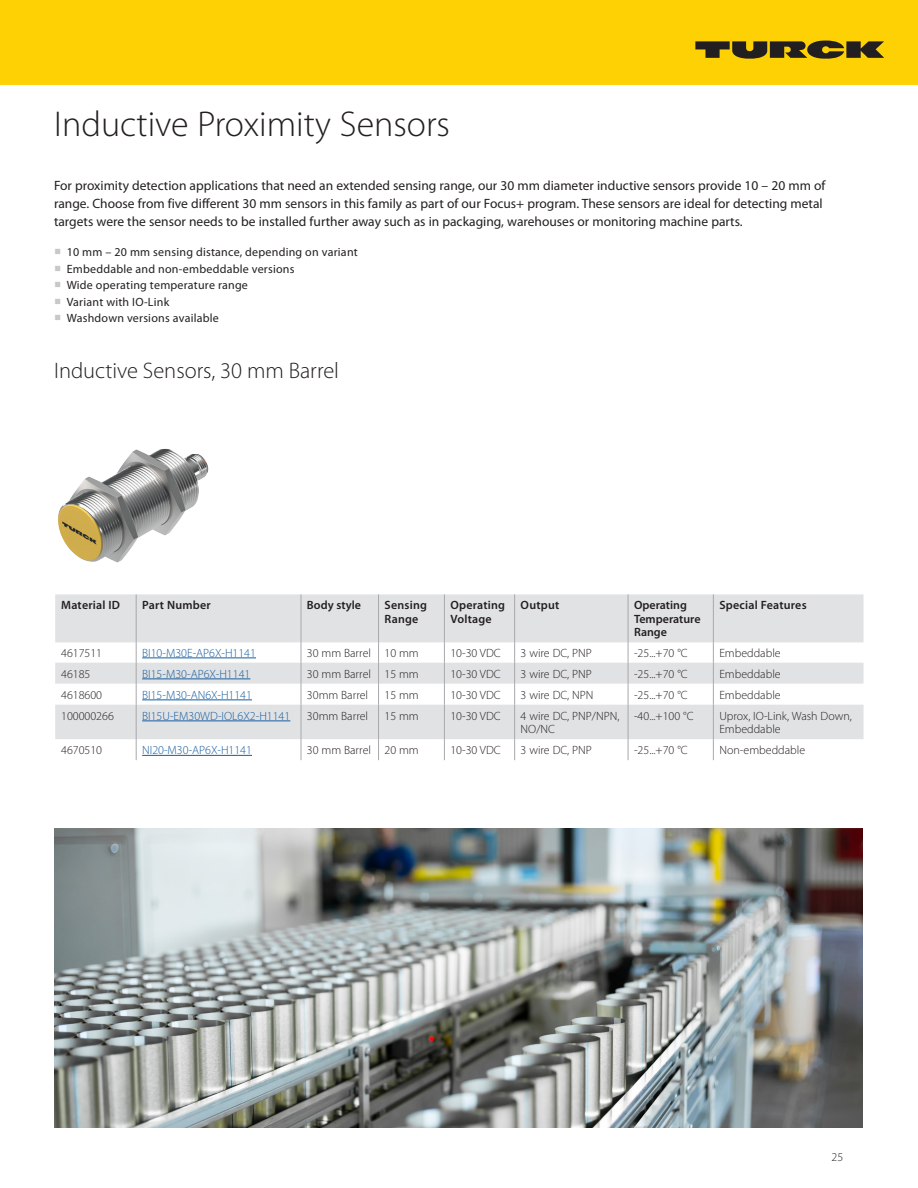
<style>
.page{position:relative;width:918px;height:1188px;background:#fff}
.page>*{position:absolute;margin:0;border:0;box-sizing:border-box;transform-origin:0 0}
.copyright{font:300 36px "Myriad Pro";color:#231f20}
.bro_headline_copy_light{font:300 22.5px "Myriad Pro";color:#231f20}
.copyright-2{font:13.5px/18px "Myriad Pro";color:#231f20}
.copyright-3{font:300 12px/13.5px "Myriad Pro";color:#231f20}
.t1{font:12px "Myriad Pro";letter-spacing:.02em;color:#231f20}
.copyright-4{font:300 12px "Myriad Pro";color:#175d9e}
.bro_copy_table{font:600 12px/13.5px "Myriad Pro";letter-spacing:.02em;color:#231f20}
.copyright-5{font:600 12px/13.5px "Myriad Pro";color:#231f20}
.s1{font-family:"Minion Pro";font-size:18px;color:#c7c8ca}
</style>
<div class="page">
<div style="left:0;top:0;width:918px;height:84px;background:#fed105"></div>
<svg style="left:695px;top:41px;width:189px;height:18px"></svg>
<svg style="left:55px;top:594px;width:809px;height:145px;fill:#e1e2e4"></svg>
<svg style="left:378px;top:739px;width:1px;height:21px"></svg>
<hr style="left:378px;top:594px;width:1px;height:48px;background:#a8a9ad">
<svg style="left:378px;top:642px;width:1px;height:63px"></svg>
<hr style="left:378px;top:705px;width:1px;height:34px;background:#a8a9ad">
<hr style="left:444px;top:705px;width:1px;height:34px;background:#a8a9ad">
<hr style="left:514px;top:705px;width:1px;height:34px;background:#a8a9ad">
<hr style="left:628px;top:705px;width:1px;height:34px;background:#a8a9ad">
<hr style="left:713px;top:705px;width:1px;height:34px;background:#a8a9ad">
<svg style="left:444px;top:739px;width:1px;height:21px"></svg>
<svg style="left:514px;top:739px;width:1px;height:21px"></svg>
<svg style="left:628px;top:739px;width:1px;height:21px"></svg>
<svg style="left:713px;top:739px;width:1px;height:21px"></svg>
<svg style="left:444px;top:642px;width:1px;height:63px"></svg>
<svg style="left:514px;top:642px;width:1px;height:63px"></svg>
<svg style="left:628px;top:642px;width:1px;height:63px"></svg>
<svg style="left:713px;top:642px;width:1px;height:63px"></svg>
<hr style="left:444px;top:594px;width:1px;height:48px;background:#a8a9ad">
<hr style="left:514px;top:594px;width:1px;height:48px;background:#a8a9ad">
<hr style="left:628px;top:594px;width:1px;height:48px;background:#a8a9ad">
<hr style="left:713px;top:594px;width:1px;height:48px;background:#a8a9ad">
<svg style="left:136px;top:642px;width:1px;height:63px"></svg>
<svg style="left:301px;top:642px;width:1px;height:63px"></svg>
<hr style="left:136px;top:705px;width:1px;height:34px;background:#a8a9ad">
<hr style="left:301px;top:705px;width:1px;height:34px;background:#a8a9ad">
<svg style="left:136px;top:739px;width:1px;height:21px"></svg>
<svg style="left:301px;top:739px;width:1px;height:21px"></svg>
<hr style="left:136px;top:594px;width:1px;height:48px;background:#a8a9ad">
<hr style="left:301px;top:594px;width:1px;height:48px;background:#a8a9ad">
<hr style="left:142px;top:658px;width:114px;height:1px;background:#175d9e">
<hr style="left:142px;top:679px;width:108px;height:1px;background:#175d9e">
<hr style="left:142px;top:700px;width:110px;height:1px;background:#175d9e">
<hr style="left:142px;top:721px;width:148px;height:1px;background:#175d9e">
<hr style="left:142px;top:755px;width:110px;height:1px;background:#175d9e">
<img style="left:58px;top:448px;width:151px;height:115px">
<img style="left:54px;top:828px;width:809px;height:300px">
<p class="copyright" style="left:54px;top:104px;width:398px">Inductive Proximity Sensors</p>
<p class="copyright-2" style="left:54px;top:176px;width:773px">For proximity detection applications that need an extended sensing range, our 30 mm diameter inductive sensors provide 10 – 20 mm of range. Choose from five different 30 mm sensors in this family as part of our Focus+ program. These sensors are ideal for detecting metal targets were the sensor needs to be installed further away such as in packaging, warehouses or monitoring machine parts.</p>
<p class="t1" style="left:54px;top:245px;width:305px"><span class="s1">■</span> 10 mm – 20 mm sensing distance, depending on variant</p>
<p class="t1" style="left:54px;top:261px;width:242px"><span class="s1">■</span> Embeddable and non-embeddable versions</p>
<p class="t1" style="left:54px;top:278px;width:195px"><span class="s1">■</span> Wide operating temperature range</p>
<p class="t1" style="left:54px;top:294px;width:117px"><span class="s1">■</span> Variant with IO-Link</p>
<p class="t1" style="left:54px;top:311px;width:166px"><span class="s1">■</span> Washdown versions available</p>
<p class="bro_headline_copy_light" style="left:54px;top:358px;width:287px">Inductive Sensors, 30 mm Barrel</p>
<p class="bro_copy_table" style="left:61px;top:598px;width:60px">Material ID</p>
<p class="bro_copy_table" style="left:142px;top:598px;width:70px">Part Number</p>
<p class="copyright-5" style="left:307px;top:598px;width:56px">Body style</p>
<p class="bro_copy_table" style="left:385px;top:598px;width:44px">Sensing<br>Range</p>
<p class="bro_copy_table" style="left:450px;top:598px;width:56px">Operating<br>Voltage</p>
<p class="bro_copy_table" style="left:521px;top:598px;width:40px">Output</p>
<p class="copyright-5" style="left:634px;top:598px;width:68px">Operating<br>Temperature<br>Range</p>
<p class="bro_copy_table" style="left:719px;top:598px;width:89px">Special Features</p>
<p class="copyright-3" style="left:61px;top:646px;width:42px">4617511</p>
<p class="copyright-4" style="left:142px;top:646px;width:115px">BI10-M30E-AP6X-H1141</p>
<p class="copyright-3" style="left:307px;top:646px;width:66px">30 mm Barrel</p>
<p class="copyright-3" style="left:385px;top:646px;width:36px">10 mm</p>
<p class="copyright-3" style="left:450px;top:646px;width:52px">10-30 VDC</p>
<p class="copyright-3" style="left:521px;top:646px;width:73px">3 wire DC, PNP</p>
<p class="copyright-3" style="left:634px;top:646px;width:55px">-25...+70 °C</p>
<p class="copyright-3" style="left:719px;top:646px;width:63px">Embeddable</p>
<p class="copyright-3" style="left:61px;top:667px;width:31px">46185</p>
<p class="copyright-4" style="left:142px;top:667px;width:110px">BI15-M30-AP6X-H1141</p>
<p class="copyright-3" style="left:307px;top:667px;width:66px">30 mm Barrel</p>
<p class="copyright-3" style="left:385px;top:667px;width:36px">15 mm</p>
<p class="copyright-3" style="left:450px;top:667px;width:52px">10-30 VDC</p>
<p class="copyright-3" style="left:521px;top:667px;width:73px">3 wire DC, PNP</p>
<p class="copyright-3" style="left:634px;top:667px;width:55px">-25...+70 °C</p>
<p class="copyright-3" style="left:719px;top:667px;width:63px">Embeddable</p>
<p class="copyright-3" style="left:61px;top:688px;width:42px">4618600</p>
<p class="copyright-4" style="left:142px;top:688px;width:111px">BI15-M30-AN6X-H1141</p>
<p class="copyright-3" style="left:307px;top:688px;width:63px">30mm Barrel</p>
<p class="copyright-3" style="left:385px;top:688px;width:36px">15 mm</p>
<p class="copyright-3" style="left:450px;top:688px;width:52px">10-30 VDC</p>
<p class="copyright-3" style="left:521px;top:688px;width:74px">3 wire DC, NPN</p>
<p class="copyright-3" style="left:634px;top:688px;width:55px">-25...+70 °C</p>
<p class="copyright-3" style="left:719px;top:688px;width:63px">Embeddable</p>
<p class="copyright-3" style="left:61px;top:709px;width:54px">100000266</p>
<p class="copyright-4" style="left:142px;top:709px;width:150px">BI15U-EM30WD-IOL6X2-H1141</p>
<p class="copyright-3" style="left:307px;top:709px;width:63px">30mm Barrel</p>
<p class="copyright-3" style="left:385px;top:709px;width:36px">15 mm</p>
<p class="copyright-3" style="left:450px;top:709px;width:52px">10-30 VDC</p>
<p class="copyright-3" style="left:521px;top:709px;width:100px">4 wire DC, PNP/NPN,<br>NO/NC</p>
<p class="copyright-3" style="left:634px;top:709px;width:61px">-40...+100 °C</p>
<p class="copyright-3" style="left:719px;top:709px;width:134px">Uprox, IO-Link, Wash Down,<br>Embeddable</p>
<p class="copyright-3" style="left:61px;top:744px;width:42px">4670510</p>
<p class="copyright-4" style="left:142px;top:744px;width:111px">NI20-M30-AP6X-H1141</p>
<p class="copyright-3" style="left:307px;top:744px;width:66px">30 mm Barrel</p>
<p class="copyright-3" style="left:385px;top:744px;width:36px">20 mm</p>
<p class="copyright-3" style="left:450px;top:744px;width:52px">10-30 VDC</p>
<p class="copyright-3" style="left:521px;top:744px;width:73px">3 wire DC, PNP</p>
<p class="copyright-3" style="left:634px;top:744px;width:55px">-25...+70 °C</p>
<p class="copyright-3" style="left:719px;top:744px;width:87px">Non-embeddable</p>
<p class="copyright-3" style="left:832px;top:1150px;width:13px">25</p>
</div>
